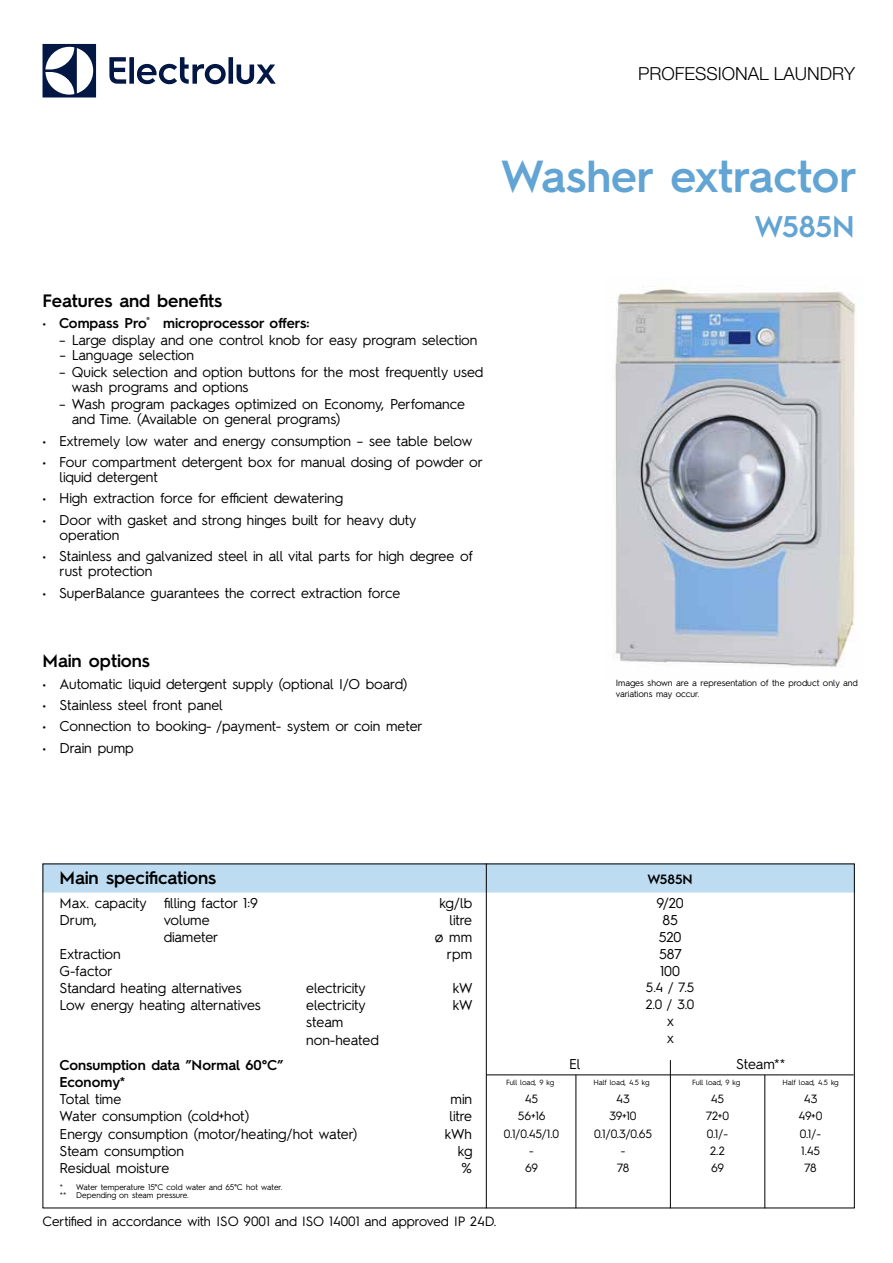
<style>
.page{position:relative;width:893px;height:1263px;background:#fff}
.page>*{position:absolute;margin:0;border:0;box-sizing:border-box;transform-origin:0 0}
.t1{font:600 45px "Hurme Geometric Sans 2";color:#62a4d3}
.t2{font:600 30px "Hurme Geometric Sans 2";letter-spacing:-.005em;color:#62a4d3}
.t3{font:600 18px "Hurme Geometric Sans 2";color:#000}
.t4{font:300 18px "Helvetica Neue LT Pro";color:#000}
.t5{font:14.25px/17.1px "Hurme Geometric Sans 2";color:#000}
.t6{font:600 14.25px/17.1px "Hurme Geometric Sans 2";color:#000}
.t7{font:13.5px/17.1px "Hurme Geometric Sans 2";color:#000}
.t8{font:600 13.5px "Hurme Geometric Sans 2";letter-spacing:-.005em;color:#000}
.t9{font:12px "Hurme Geometric Sans 2";letter-spacing:-.015em;color:#000}
.t10{font:9px/10.8px "Hurme Geometric Sans 2";color:#000}
.t11{font:8.25px/8.1px "Hurme Geometric Sans 2";color:#000}
.t12{font:7.5px "Hurme Geometric Sans 2";letter-spacing:-.02em;color:#000}
.s1{font-weight:400}
</style>
<div class="page">
<svg style="left:43px;top:44px;width:53px;height:53px"></svg>
<svg style="left:109px;top:57px;width:167px;height:27px"></svg>
<img style="left:615px;top:288px;width:241px;height:379px">
<div style="left:45px;top:865px;width:808px;height:27px;background:#bddbf1"></div>
<hr style="left:486px;top:863px;width:1px;height:345px;background:#000">
<hr style="left:486px;top:1074px;width:368px;height:1px;background:#000">
<hr style="left:575px;top:1075px;width:1px;height:133px;background:#000">
<hr style="left:670px;top:1060px;width:1px;height:148px;background:#000">
<hr style="left:764px;top:1075px;width:1px;height:133px;background:#000">
<p class="t4" style="left:638px;top:62px;width:218px">PROFESSIONAL LAUNDRY</p>
<h1 class="t1" style="left:501px;top:144px;width:357px">Washer extractor</h1>
<h2 class="t2" style="left:754px;top:205px;width:102px">W585N</h2>
<p class="t3" style="left:43px;top:288px;width:181px">Features and benefits</p>
<p class="t6" style="left:43px;top:313px;width:268px"><span class="s1">•</span> Compass Pro<sup>®</sup> microprocessor offers:</p>
<p class="t5" style="left:59px;top:331px;width:420px">– Large display and one control knob for easy program selection</p>
<p class="t5" style="left:60px;top:346px;width:136px">– Language selection</p>
<p class="t5" style="left:72px;top:364px;width:413px;line-height:15px;text-indent:-13px">– Quick selection and option buttons for the most frequently used wash programs and options</p>
<p class="t5" style="left:72px;top:396px;width:395px;line-height:15px;text-indent:-13px">– Wash program packages optimized on Economy, Perfomance and Time. (Available on general programs)</p>
<p class="t5" style="left:43px;top:431px;width:431px">• Extremely low water and energy consumption – see table below</p>
<p class="t5" style="left:60px;top:454px;width:425px;line-height:15px;text-indent:-17px">• Four compartment detergent box for manual dosing of powder or liquid detergent</p>
<p class="t5" style="left:43px;top:489px;width:302px">• High extraction force for efficient dewatering</p>
<p class="t5" style="left:60px;top:511px;width:358px;line-height:15px;text-indent:-17px">• Door with gasket and strong hinges built for heavy duty operation</p>
<p class="t5" style="left:60px;top:548px;width:415px;line-height:15px;text-indent:-17px">• Stainless and galvanized steel in all vital parts for high degree of rust protection</p>
<p class="t5" style="left:43px;top:583px;width:359px">• SuperBalance guarantees the correct extraction force</p>
<p class="t3" style="left:43px;top:648px;width:109px">Main options</p>
<p class="t5" style="left:43px;top:674px;width:366px">• Automatic liquid detergent supply (optional I/O board)</p>
<p class="t5" style="left:43px;top:695px;width:182px">• Stainless steel front panel</p>
<p class="t5" style="left:43px;top:717px;width:382px">• Connection to booking- /payment- system or coin meter</p>
<p class="t5" style="left:43px;top:738px;width:93px">• Drain pump</p>
<p class="t10" style="left:616px;top:677px;width:244px">Images shown are a representation of the product only and variations may occur.</p>
<p class="t3" style="left:60px;top:865px;width:158px">Main specifications</p>
<p class="t5" style="left:60px;top:893px;width:200px">Max. capacity filling factor 1:9</p>
<p class="t5" style="left:439px;top:893px;width:34px">kg/lb</p>
<p class="t5" style="left:60px;top:910px;width:39px">Drum,</p>
<p class="t5" style="left:164px;top:910px;width:47px">volume</p>
<p class="t5" style="left:450px;top:910px;width:24px">litre</p>
<p class="t5" style="left:164px;top:927px;width:56px">diameter</p>
<p class="t5" style="left:435px;top:927px;width:39px">ø mm</p>
<p class="t5" style="left:60px;top:944px;width:63px">Extraction</p>
<p class="t5" style="left:447px;top:944px;width:27px">rpm</p>
<p class="t5" style="left:60px;top:962px;width:184px">G-factor<br>Standard heating alternatives</p>
<p class="t5" style="left:306px;top:979px;width:61px">electricity</p>
<p class="t5" style="left:453px;top:979px;width:21px">kW</p>
<p class="t5" style="left:60px;top:996px;width:203px">Low energy heating alternatives</p>
<p class="t5" style="left:306px;top:996px;width:61px">electricity</p>
<p class="t5" style="left:453px;top:996px;width:21px">kW</p>
<p class="t5" style="left:306px;top:1013px;width:74px">steam non-heated</p>
<p class="t6" style="left:60px;top:1056px;width:225px">Consumption data ”Normal 60°C”<br>Economy*</p>
<p class="t5" style="left:60px;top:1090px;width:63px">Total time</p>
<p class="t5" style="left:451px;top:1090px;width:23px">min</p>
<p class="t5" style="left:60px;top:1107px;width:191px">Water consumption (cold+hot)</p>
<p class="t5" style="left:450px;top:1107px;width:24px">litre</p>
<p class="t5" style="left:60px;top:1124px;width:299px">Energy consumption (motor/heating/hot water)</p>
<p class="t5" style="left:445px;top:1124px;width:29px">kWh</p>
<p class="t5" style="left:60px;top:1141px;width:126px">Steam consumption</p>
<p class="t5" style="left:458px;top:1141px;width:16px">kg</p>
<p class="t5" style="left:60px;top:1158px;width:111px">Residual moisture</p>
<p class="t5" style="left:462px;top:1158px;width:12px">%</p>
<p class="t11" style="left:60px;top:1182px;width:224px">* Water temperature 15°C cold water and 65°C hot water. ** Depending on steam pressure.</p>
<p class="t8" style="left:647px;top:870px;width:47px">W585N</p>
<p class="t5" style="left:656px;top:893px;width:29px">9/20<br>85<br>520<br>587<br>100</p>
<p class="t7" style="left:646px;top:978px;width:50px">5.4 / 7.5<br>2.0 / 3.0</p>
<p class="t5" style="left:667px;top:1012px;width:9px">x x</p>
<p class="t5" style="left:569px;top:1055px;width:13px">El</p>
<p class="t5" style="left:736px;top:1055px;width:51px">Steam**</p>
<p class="t12" style="left:506px;top:1077px;width:50px">Full load, 9 kg</p>
<p class="t12" style="left:593px;top:1077px;width:58px">Half load, 4.5 kg</p>
<p class="t12" style="left:692px;top:1077px;width:50px">Full load, 9 kg</p>
<p class="t12" style="left:782px;top:1077px;width:58px">Half load, 4.5 kg</p>
<p class="t9" style="left:525px;top:1091px;width:15px">45</p>
<p class="t9" style="left:616px;top:1091px;width:15px">43</p>
<p class="t9" style="left:711px;top:1091px;width:15px">45</p>
<p class="t9" style="left:804px;top:1091px;width:15px">43</p>
<p class="t9" style="left:518px;top:1108px;width:29px">56+16</p>
<p class="t9" style="left:609px;top:1108px;width:28px">39+10</p>
<p class="t9" style="left:706px;top:1108px;width:25px">72+0</p>
<p class="t9" style="left:798px;top:1108px;width:26px">49+0</p>
<p class="t9" style="left:504px;top:1125px;width:57px">0.1/0.45/1.0</p>
<p class="t9" style="left:594px;top:1125px;width:60px">0.1/0.3/0.65</p>
<p class="t9" style="left:707px;top:1125px;width:23px">0.1/-</p>
<p class="t9" style="left:800px;top:1125px;width:23px">0.1/-</p>
<p class="t9" style="left:529px;top:1142px;width:6px">-</p>
<p class="t9" style="left:621px;top:1142px;width:6px">-</p>
<p class="t9" style="left:710px;top:1142px;width:16px">2.2</p>
<p class="t9" style="left:801px;top:1142px;width:20px">1.45</p>
<p class="t9" style="left:525px;top:1159px;width:15px">69</p>
<p class="t9" style="left:617px;top:1159px;width:14px">78</p>
<p class="t9" style="left:711px;top:1159px;width:15px">69</p>
<p class="t9" style="left:804px;top:1159px;width:14px">78</p>
<p class="t7" style="left:42px;top:1211px;width:455px">Certified in accordance with ISO 9001 and ISO 14001 and approved IP 24D.</p>
</div>
